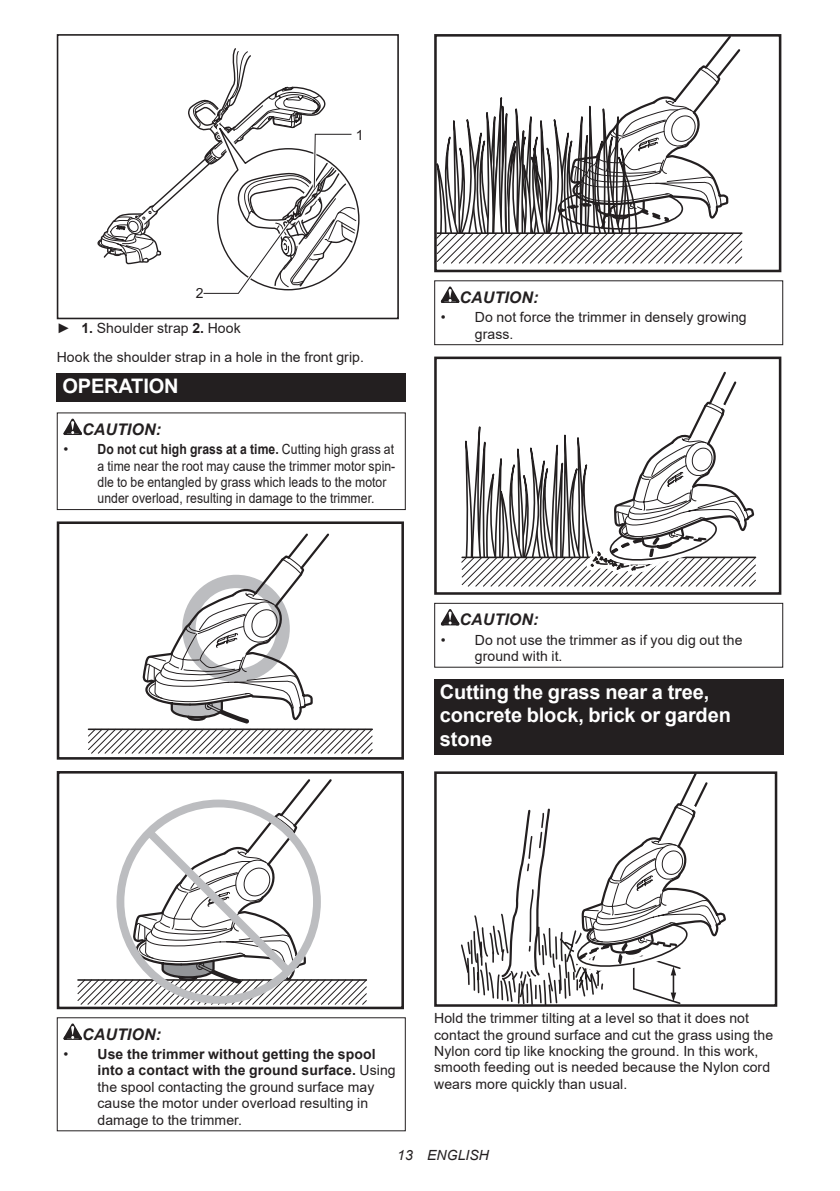
<style>
.page{position:relative;width:840px;height:1191px;background:#fff}
.page>*{position:absolute;margin:0;border:0;box-sizing:border-box;transform-origin:0 0}
.t1{font:700 20px/23.4px "Arial";letter-spacing:-.01em;color:#fff}
.t2{font:italic 700 16px "Arial";letter-spacing:.005em;color:#231f20}
.t3{font:14px/16.4px "Arial";letter-spacing:.005em;color:#231f20}
.t4{font:italic 14px "Arial";letter-spacing:.005em;color:#231f20}
.s1{font-weight:700}
</style>
<div class="page">
<div style="left:57px;top:34px;width:341px;height:285px;border:2px solid #231f20"></div>
<svg style="left:97px;top:34px;width:267px;height:260px"></svg>
<div style="left:57px;top:373px;width:348px;height:28px;background:#231f20"></div>
<svg style="left:63px;top:418px;width:19px;height:17px"></svg>
<div style="left:57px;top:412px;width:348px;height:98px;border:1px solid #231f20"></div>
<svg style="left:87px;top:533px;width:286px;height:221px"></svg>
<div style="left:57px;top:521px;width:347px;height:238px;border:3px solid #231f20"></div>
<svg style="left:77px;top:779px;width:290px;height:226px"></svg>
<svg style="left:116px;top:799px;width:205px;height:204px"></svg>
<div style="left:57px;top:771px;width:347px;height:238px;border:3px solid #231f20"></div>
<svg style="left:63px;top:1023px;width:19px;height:16px"></svg>
<svg style="left:438px;top:38px;width:303px;height:225px"></svg>
<div style="left:434px;top:34px;width:347px;height:238px;border:3px solid #231f20"></div>
<svg style="left:440px;top:286px;width:19px;height:17px"></svg>
<div style="left:434px;top:280px;width:348px;height:65px;border:1px solid #231f20"></div>
<svg style="left:461px;top:371px;width:296px;height:216px"></svg>
<div style="left:434px;top:356px;width:347px;height:239px;border:3px solid #231f20"></div>
<svg style="left:440px;top:609px;width:19px;height:16px"></svg>
<div style="left:434px;top:603px;width:348px;height:64px;border:1px solid #231f20"></div>
<div style="left:434px;top:679px;width:348px;height:75px;background:#231f20"></div>
<svg style="left:461px;top:775px;width:265px;height:227px"></svg>
<div style="left:434px;top:771px;width:342px;height:235px;border:3px solid #231f20"></div>
<p class="t3" style="left:356px;top:126px;width:9px">1</p>
<p class="t3" style="left:196px;top:285px;width:9px">2</p>
<p class="t3" style="left:57px;top:313px;width:308px;line-height:28.8px">► <span class="s1">1.</span> Shoulder strap <span class="s1">2.</span> Hook<br>Hook the shoulder strap in a hole in the front grip.</p>
<h1 class="t1" style="left:62px;top:374px;width:118px">OPERATION</h1>
<p class="t2" style="left:82px;top:419px;width:80px">CAUTION:</p>
<p class="t3" style="left:97px;top:441px;width:299px;text-indent:-34px">• <span class="s1">Do not cut high grass at a time.</span> Cutting high grass at a time near the root may cause the trimmer motor spin&shy;dle to be entangled by grass which leads to the motor under overload, resulting in damage to the trimmer.</p>
<p class="t2" style="left:459px;top:287px;width:80px">CAUTION:</p>
<p class="t3" style="left:474px;top:309px;width:273px;text-indent:-34px">• Do not force the trimmer in densely growing grass.</p>
<p class="t2" style="left:459px;top:609px;width:80px">CAUTION:</p>
<p class="t3" style="left:474px;top:631px;width:269px;text-indent:-34px">• Do not use the trimmer as if you dig out the ground with it.</p>
<h1 class="t1" style="left:439px;top:680px;width:292px">Cutting the grass near a tree, concrete block, brick or garden stone</h1>
<p class="t2" style="left:82px;top:1023px;width:80px">CAUTION:</p>
<p class="t3" style="left:97px;top:1045px;width:299px;text-indent:-34px">• <span class="s1">Use the trimmer without getting the spool into a contact with the ground surface.</span> Using the spool contacting the ground surface may cause the motor under overload resulting in damage to the trimmer.</p>
<p class="t3" style="left:434px;top:1010px;width:340px">Hold the trimmer tilting at a level so that it does not contact the ground surface and cut the grass using the Nylon cord tip like knocking the ground. In this work, smooth feeding out is needed because the Nylon cord wears more quickly than usual.</p>
<p class="t4" style="left:397px;top:1146px;width:93px">13 ENGLISH</p>
</div>
